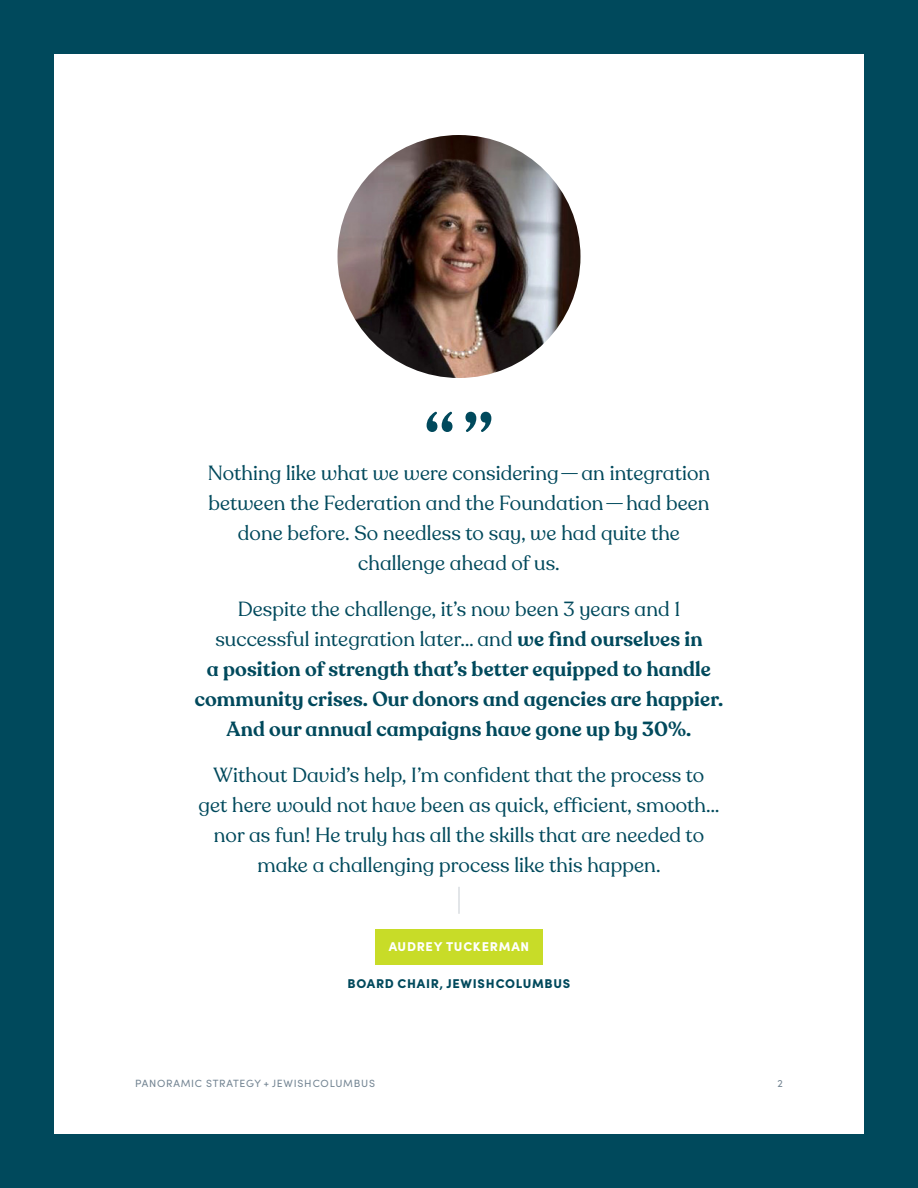
<style>
.page{position:relative;width:918px;height:1188px;background:#00495c}
.page>*{position:absolute;margin:0;border:0;box-sizing:border-box;transform-origin:0 0}
.t1{font:20.25px/30px "Recoleta Alt";letter-spacing:.005em;color:#00495c;text-align:center}
.t2{font:600 20.25px/30px "Recoleta Alt";letter-spacing:.005em;color:#00495c;text-align:center}
.t3{font:900 12.75px "Sofia Pro";letter-spacing:.055em;color:#00495c}
.t4{font:900 12.75px "Sofia Pro";letter-spacing:.055em;color:#fff}
.t5{font:10.5px "Sofia Pro";letter-spacing:.07em;color:#748593}
.s1{font-weight:400}
</style>
<div class="page">
<div style="left:54px;top:54px;width:810px;height:1080px;background:#fff"></div>
<svg style="left:427px;top:411px;width:26px;height:21px"></svg>
<svg style="left:465px;top:412px;width:26px;height:20px"></svg>
<img style="left:338px;top:135px;width:242px;height:243px;border-radius:122px">
<div style="left:375px;top:929px;width:168px;height:36px;background:#c8dc28"></div>
<svg style="left:459px;top:887px;width:1px;height:27px"></svg>
<p class="t1" style="left:208px;top:459px;width:504px">Nothing like what we were considering—an integration between the Federation and the Foundation—had been done before. So needless to say, we had quite the challenge ahead of us.</p>
<p class="t2" style="left:195px;top:595px;width:530px"><span class="s1">Despite the challenge, it’s now been 3 years and 1 successful integration later… and</span> we find ourselves in<br>a position of strength that’s better equipped to handle community crises. Our donors and agencies are happier.<br>And our annual campaigns have gone up by 30%.</p>
<p class="t1" style="left:198px;top:760px;width:523px">Without David’s help, I’m confident that the process to get here would not have been as quick, efficient, smooth… nor as fun! He truly has all the skills that are needed to make a challenging process like this happen.</p>
<p class="t4" style="left:389px;top:937px;width:142px">AUDREY TUCKERMAN</p>
<p class="t3" style="left:348px;top:974px;width:224px">BOARD CHAIR, JEWISHCOLUMBUS</p>
<p class="t5" style="left:135px;top:1076px;width:241px">PANORAMIC STRATEGY + JEWISHCOLUMBUS</p>
<p class="t5" style="left:778px;top:1076px;width:7px">2</p>
</div>
